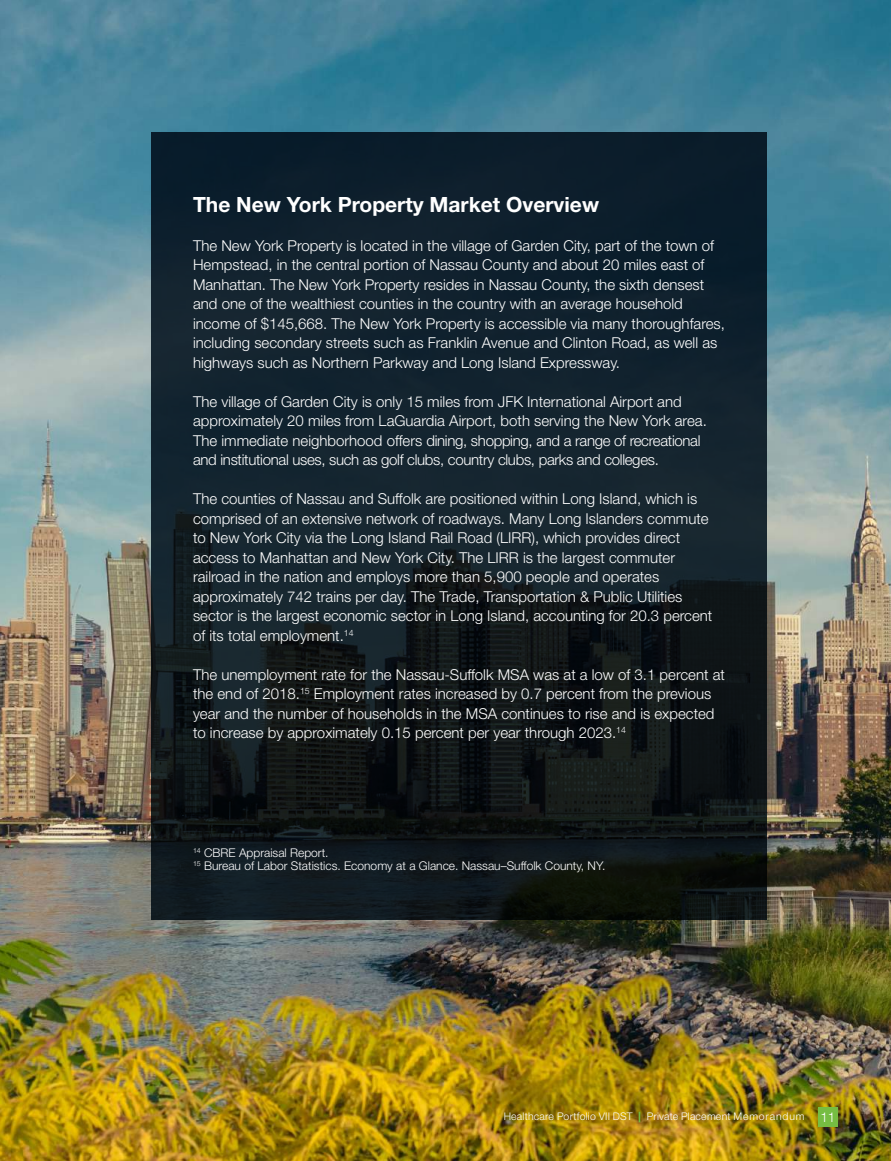
<style>
.page{position:relative;width:891px;height:1161px;background:#fff}
.page>*{position:absolute;margin:0;border:0;box-sizing:border-box;transform-origin:0 0}
.t1{font:700 21px "Helvetica Neue LT Std";color:#fff}
.t2{font:300 15px/19.5px "Helvetica Neue LT Std";color:#fff}
.t3{font:300 12px/13.5px "Helvetica Neue LT Std";color:#fff}
.t4{font:300 10.5px "Helvetica Neue LT Std";letter-spacing:.02em;color:#fff}
.s1{font-weight:800;color:#76bd42}
.s2{font-size:13.5px}
</style>
<div class="page">
<img style="left:0;top:0;width:891px;height:1161px">
<div style="left:818px;top:1107px;width:20px;height:19px;background:#76bd42"></div>
<svg style="left:151px;top:133px;width:616px;height:787px;background:#101d24"></svg>
<h1 class="t1" style="left:193px;top:191px;width:408px">The New York Property Market Overview</h1>
<p class="t2" style="left:193px;top:235px;width:533px">The New York Property is located in the village of Garden City, part of the town of Hempstead, in the central portion of Nassau County and about 20 miles east of Manhattan. The New York Property resides in Nassau County, the sixth densest and one of the wealthiest counties in the country with an average household income of $145,668. The New York Property is accessible via many thoroughfares, including secondary streets such as Franklin Avenue and Clinton Road, as well as highways such as Northern Parkway and Long Island Expressway.</p>
<p class="t2" style="left:193px;top:391px;width:515px">The village of Garden City is only 15 miles from JFK International Airport and approximately 20 miles from LaGuardia Airport, both serving the New York area.<br>The immediate neighborhood offers dining, shopping, and a range of recreational and institutional uses, such as golf clubs, country clubs, parks and colleges.</p>
<p class="t2" style="left:193px;top:489px;width:521px">The counties of Nassau and Suffolk are positioned within Long Island, which is comprised of an extensive network of roadways. Many Long Islanders commute to New York City via the Long Island Rail Road (LIRR), which provides direct access to Manhattan and New York City. The LIRR is the largest commuter railroad in the nation and employs more than 5,900 people and operates approximately 742 trains per day. The Trade, Transportation &amp; Public Utilities sector is the largest economic sector in Long Island, accounting for 20.3 percent of its total employment.<sup>14</sup></p>
<p class="t2" style="left:193px;top:664px;width:533px">The unemployment rate for the Nassau-Suffolk MSA was at a low of 3.1 percent at the end of 2018.<sup>15</sup> Employment rates increased by 0.7 percent from the previous year and the number of households in the MSA continues to rise and is expected to increase by approximately 0.15 percent per year through 2023.<sup>14</sup></p>
<p class="t3" style="left:193px;top:846px;width:414px"><sup>14</sup> CBRE Appraisal Report.<br><sup>15</sup> Bureau of Labor Statistics. Economy at a Glance. Nassau–Suffolk County, NY.</p>
<p class="t4" style="left:504px;top:1110px;width:333px">Healthcare Portfolio VII DST <span class="s1">|</span> Private Placement Memorandum <span class="s2">11</span></p>
</div>
